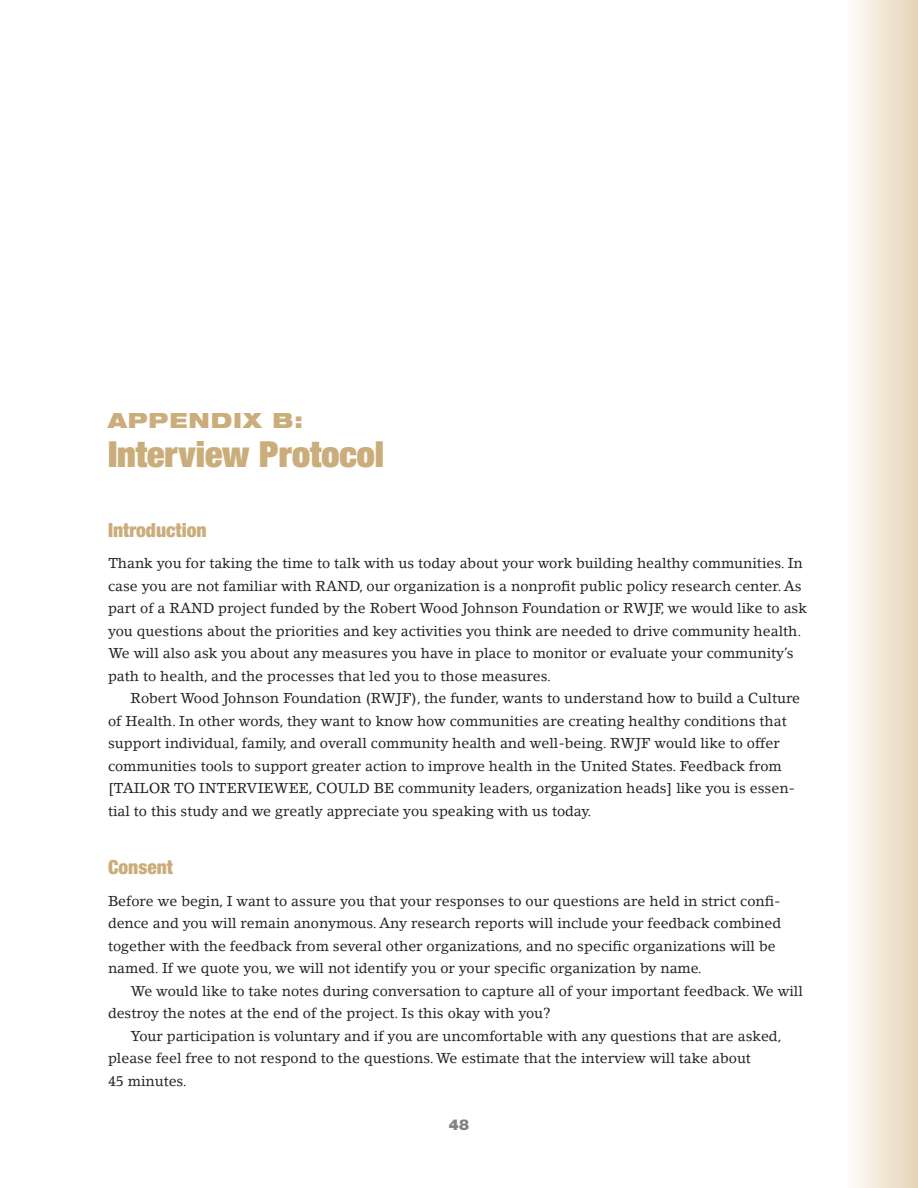
<style>
.page{position:relative;width:918px;height:1188px;background:#fff}
.page>*{position:absolute;margin:0;border:0;box-sizing:border-box;transform-origin:0 0}
.t1{font:900 condensed 36px "Helvetica Neue LT Std";color:#caad7a}
.t2{font:900 expanded 21px "Helvetica Neue LT Std";letter-spacing:.05em;color:#caad7a}
.t3{font:900 condensed 19.5px "Helvetica Neue LT Std";color:#caad7a}
.t4{font:900 15px "Helvetica Neue LT Std";color:#808285}
.t5{font:14.25px/22.5px "Lino Letter";color:#231f20}
</style>
<div class="page">
<div style="left:846px;top:0;width:72px;height:1188px;background:linear-gradient(to right,#fefdfc,#e4d4b6)"></div>
<h2 class="t2" style="left:108px;top:406px;width:197px">APPENDIX B:</h2>
<h1 class="t1" style="left:108px;top:431px;width:278px">Interview Protocol</h1>
<h3 class="t3" style="left:108px;top:518px;width:100px">Introduction</h3>
<p class="t5" style="left:108px;top:552px;width:700px">Thank you for taking the time to talk with us today about your work building healthy communities. In case you are not familiar with RAND, our organization is a nonprofit public policy research center. As part of a RAND project funded by the Robert Wood Johnson Foundation or RWJF, we would like to ask you questions about the priorities and key activities you think are needed to drive community health.<br>We will also ask you about any measures you have in place to monitor or evaluate your community’s path to health, and the processes that led you to those measures.</p>
<p class="t5" style="left:108px;top:687px;width:694px;text-indent:23px">Robert Wood Johnson Foundation (RWJF), the funder, wants to understand how to build a Culture of Health. In other words, they want to know how communities are creating healthy conditions that support individual, family, and overall community health and well-being. RWJF would like to offer communities tools to support greater action to improve health in the United States. Feedback from [TAILOR TO INTERVIEWEE, COULD BE community leaders, organization heads] like you is essen&shy;tial to this study and we greatly appreciate you speaking with us today.</p>
<h3 class="t3" style="left:108px;top:855px;width:67px">Consent</h3>
<p class="t5" style="left:108px;top:889px;width:675px">Before we begin, I want to assure you that your responses to our questions are held in strict confi&shy;dence and you will remain anonymous. Any research reports will include your feedback combined together with the feedback from several other organizations, and no specific organizations will be named. If we quote you, we will not identify you or your specific organization by name.</p>
<p class="t5" style="left:108px;top:979px;width:696px;text-indent:23px">We would like to take notes during conversation to capture all of your important feedback. We will destroy the notes at the end of the project. Is this okay with you?</p>
<p class="t5" style="left:108px;top:1024px;width:675px;text-indent:23px">Your participation is voluntary and if you are uncomfortable with any questions that are asked, please feel free to not respond to the questions. We estimate that the interview will take about<br>45 minutes.</p>
<p class="t4" style="left:449px;top:1115px;width:22px">48</p>
</div>
